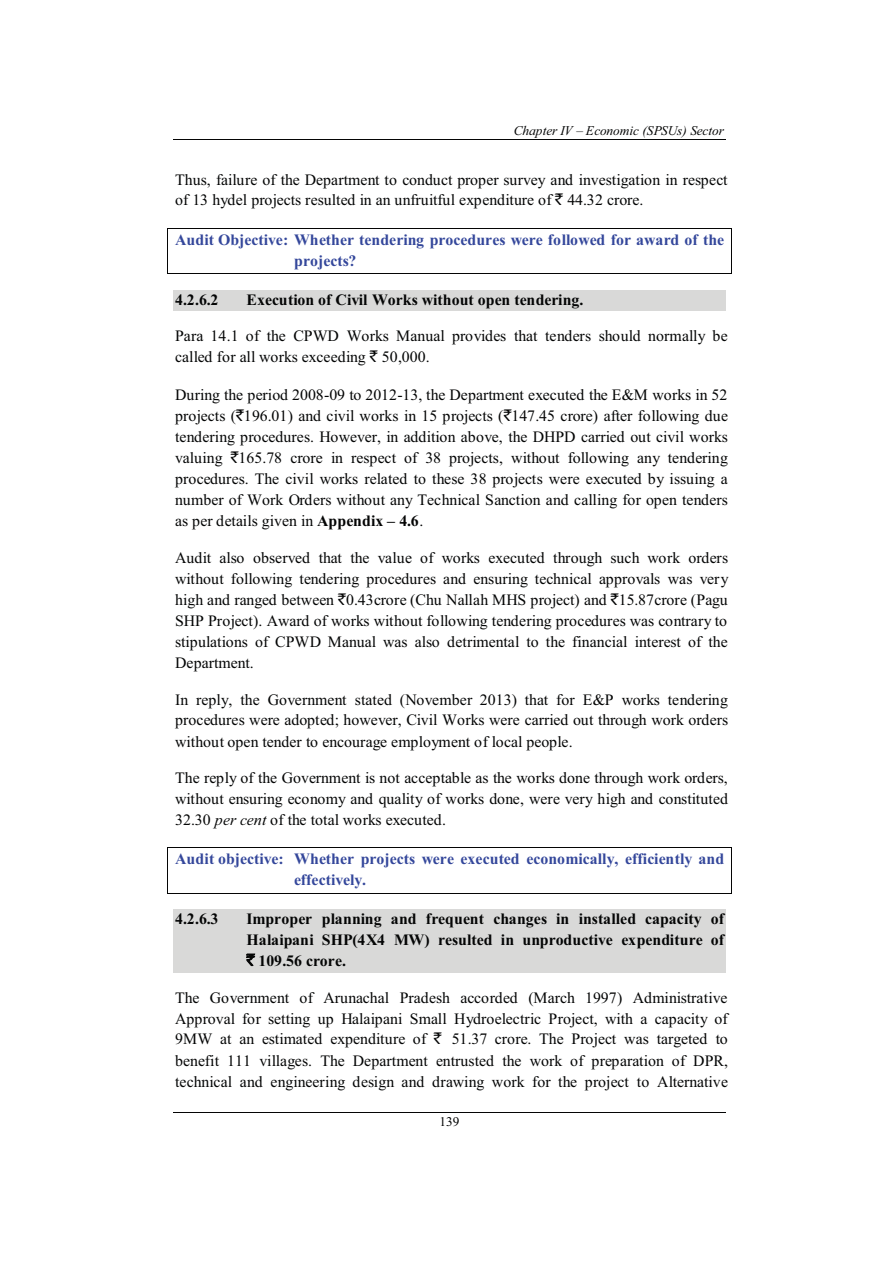
<style>
.page{position:relative;width:893px;height:1263px;background:#fff}
.page>*{position:absolute;margin:0;border:0;box-sizing:border-box;transform-origin:0 0}
.t1{font:15.9px/21px "Times New Roman";letter-spacing:.005em;color:#040505;text-align:justify}
.t2{font:700 15.9px/20.7px "Times New Roman";color:#040505;text-align:justify}
.t3{font:700 15.9px/21.3px "Times New Roman";letter-spacing:.005em;color:#34479b}
.t4{font:italic 13.35px "Times New Roman";color:#040505}
.t5{font:13.35px "Times New Roman";color:#040505}
.s1{font-family:"Rupee Foradian"}
.s2{font-weight:700}
.s3{font-style:italic}
.s4{font-family:"Rupee Foradian";font-weight:400}
</style>
<div class="page">
<hr style="left:173px;top:139px;width:553px;height:1px;background:#040505">
<hr style="left:173px;top:1113px;width:553px;height:1px;background:#040505">
<hr style="left:167px;top:228px;width:565px;height:1px;background:#040505">
<hr style="left:167px;top:273px;width:565px;height:1px;background:#040505">
<svg style="left:167px;top:229px;width:1px;height:44px"></svg>
<svg style="left:731px;top:229px;width:1px;height:44px"></svg>
<div style="left:173px;top:290px;width:553px;height:21px;background:#d9d9d8"></div>
<hr style="left:167px;top:848px;width:565px;height:1px;background:#040505">
<hr style="left:167px;top:893px;width:565px;height:1px;background:#040505">
<svg style="left:167px;top:849px;width:1px;height:44px"></svg>
<svg style="left:731px;top:849px;width:1px;height:44px"></svg>
<div style="left:173px;top:909px;width:553px;height:21px;background:#d9d9d8"></div>
<div style="left:173px;top:930px;width:553px;height:21px;background:#d9d9d8"></div>
<div style="left:173px;top:951px;width:553px;height:21px;background:#d9d9d8"></div>
<p class="t4" style="left:514px;top:125px;width:212px">Chapter IV – Economic (SPSUs) Sector</p>
<p class="t1" style="left:175px;top:170px;width:554px">Thus, failure of the Department to conduct proper survey and investigation in respect of 13 hydel projects resulted in an unfruitful expenditure of <span class="s1">`</span> 44.32 crore.</p>
<p class="t3" style="left:294px;top:231px;width:431px;text-indent:-119px">Audit Objective: Whether tendering procedures were followed for award of the projects?</p>
<p class="t2" style="left:175px;top:291px;width:45px">4.2.6.2</p>
<p class="t2" style="left:247px;top:291px;width:338px">Execution of Civil Works without open tendering.</p>
<p class="t1" style="left:175px;top:327px;width:554px">Para 14.1 of the CPWD Works Manual provides that tenders should normally be called for all works exceeding <span class="s1">`</span> 50,000.</p>
<p class="t1" style="left:175px;top:385px;width:554px">During the period 2008-09 to 2012-13, the Department executed the E&amp;M works in 52 projects (<span class="s1">`</span>196.01) and civil works in 15 projects (<span class="s1">`</span>147.45 crore) after following due tendering procedures. However, in addition above, the DHPD carried out civil works valuing <span class="s1">`</span>165.78 crore in respect of 38 projects, without following any tendering procedures. The civil works related to these 38 projects were executed by issuing a number of Work Orders without any Technical Sanction and calling for open tenders as per details given in <span class="s2">Appendix – 4.6</span>.</p>
<p class="t1" style="left:175px;top:549px;width:555px">Audit also observed that the value of works executed through such work orders without following tendering procedures and ensuring technical approvals was very high and ranged between <span class="s1">`</span>0.43crore (Chu Nallah MHS project) and <span class="s1">`</span>15.87crore (Pagu SHP Project). Award of works without following tendering procedures was contrary to stipulations of CPWD Manual was also detrimental to the financial interest of the Department.</p>
<p class="t1" style="left:175px;top:690px;width:555px">In reply, the Government stated (November 2013) that for E&amp;P works tendering procedures were adopted; however, Civil Works were carried out through work orders without open tender to encourage employment of local people.</p>
<p class="t1" style="left:175px;top:769px;width:554px">The reply of the Government is not acceptable as the works done through work orders, without ensuring economy and quality of works done, were very high and constituted 32.30 <span class="s3">per cent</span> of the total works executed.</p>
<p class="t3" style="left:294px;top:850px;width:432px;line-height:20.9px;text-indent:-119px">Audit objective: Whether projects were executed economically, efficiently and effectively.</p>
<p class="t2" style="left:175px;top:910px;width:45px">4.2.6.3</p>
<p class="t2" style="left:247px;top:910px;width:479px">Improper planning and frequent changes in installed capacity of Halaipani SHP(4X4 MW) resulted in unproductive expenditure of <span class="s4">`</span> 109.56 crore.</p>
<p class="t1" style="left:175px;top:988px;width:554px">The Government of Arunachal Pradesh accorded (March 1997) Administrative Approval for setting up Halaipani Small Hydroelectric Project, with a capacity of 9MW at an estimated expenditure of <span class="s1">`</span> 51.37 crore. The Project was targeted to benefit 111 villages. The Department entrusted the work of preparation of DPR, technical and engineering design and drawing work for the project to Alternative</p>
<p class="t5" style="left:440px;top:1117px;width:21px">139</p>
</div>
